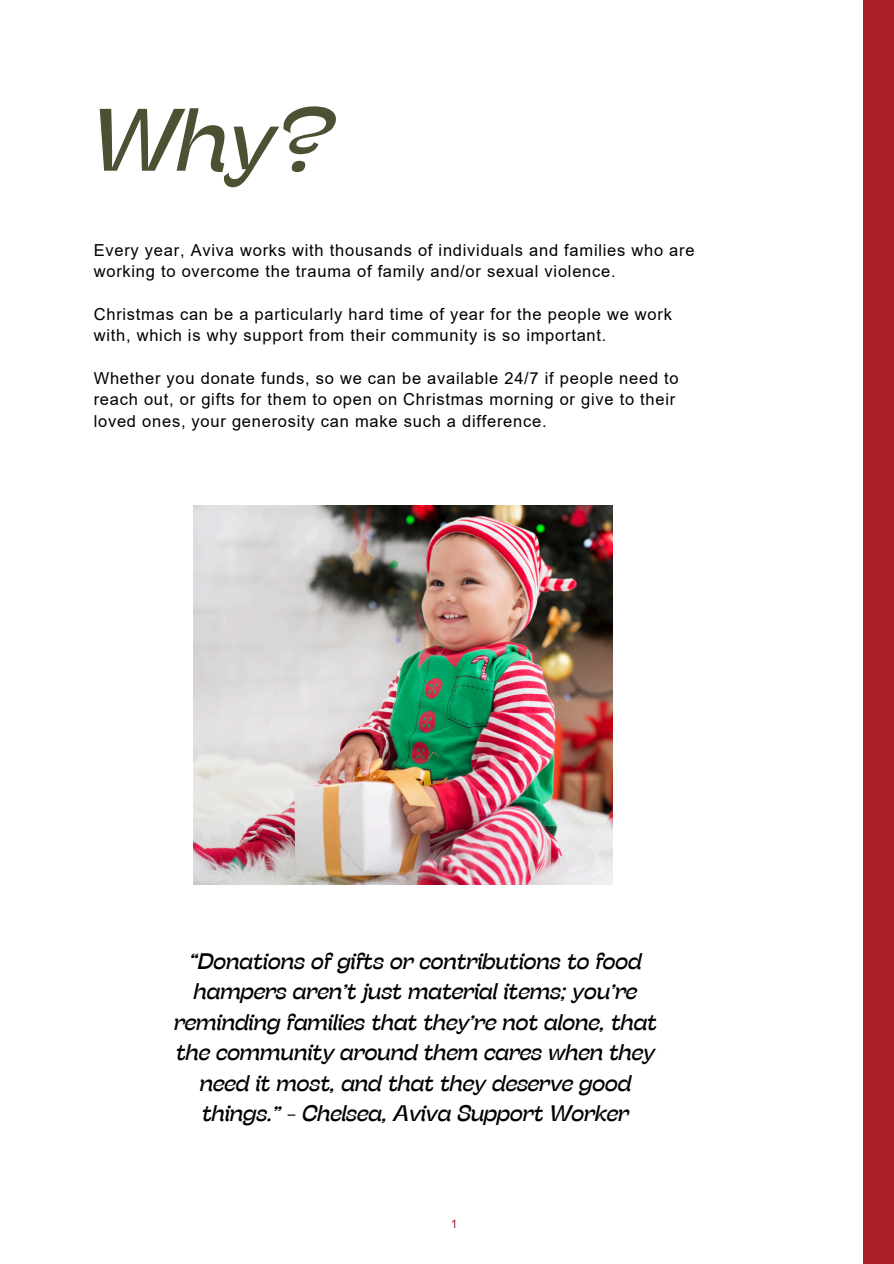
<style>
.page{position:relative;width:894px;height:1264px;background:#fff}
.page>*{position:absolute;margin:0;border:0;box-sizing:border-box;transform-origin:0 0}
.t1{font:italic 88.35px "Stinger Fit";color:#4c5134}
.t2{font:italic 22.5px/30.3px "Stinger Fit";color:#000;text-align:center}
.t3{font:16.5px/21.3px "Arial";letter-spacing:.045em;color:#000}
.t4{font:12px "Arial";color:#aa1f28}
</style>
<div class="page">
<div style="left:862px;top:0;width:31px;height:1263px;background:#aa1f28"></div>
<img style="left:193px;top:505px;width:419px;height:379px">
<h2 class="t1" style="left:91px;top:84px;width:243px">Why?</h2>
<h1 class="t3" style="left:94px;top:239px;width:602px">Every year, Aviva works with thousands of individuals and families who are working to overcome the trauma of family and/or sexual violence.</h1>
<p class="t3" style="left:94px;top:303px;width:579px">Christmas can be a particularly hard time of year for the people we work with, which is why support from their community is so important.</p>
<p class="t3" style="left:94px;top:367px;width:586px">Whether you donate funds, so we can be available 24/7 if people need to reach out, or gifts for them to open on Christmas morning or give to their loved ones, your generosity can make such a difference.</p>
<p class="t2" style="left:174px;top:945px;width:484px">“Donations of gifts or contributions to food hampers aren’t just material items; you’re reminding families that they’re not alone, that the community around them cares when they need it most, and that they deserve good things.” - Chelsea, Aviva Support Worker</p>
<p class="t4" style="left:451px;top:1216px;width:8px">1</p>
</div>
